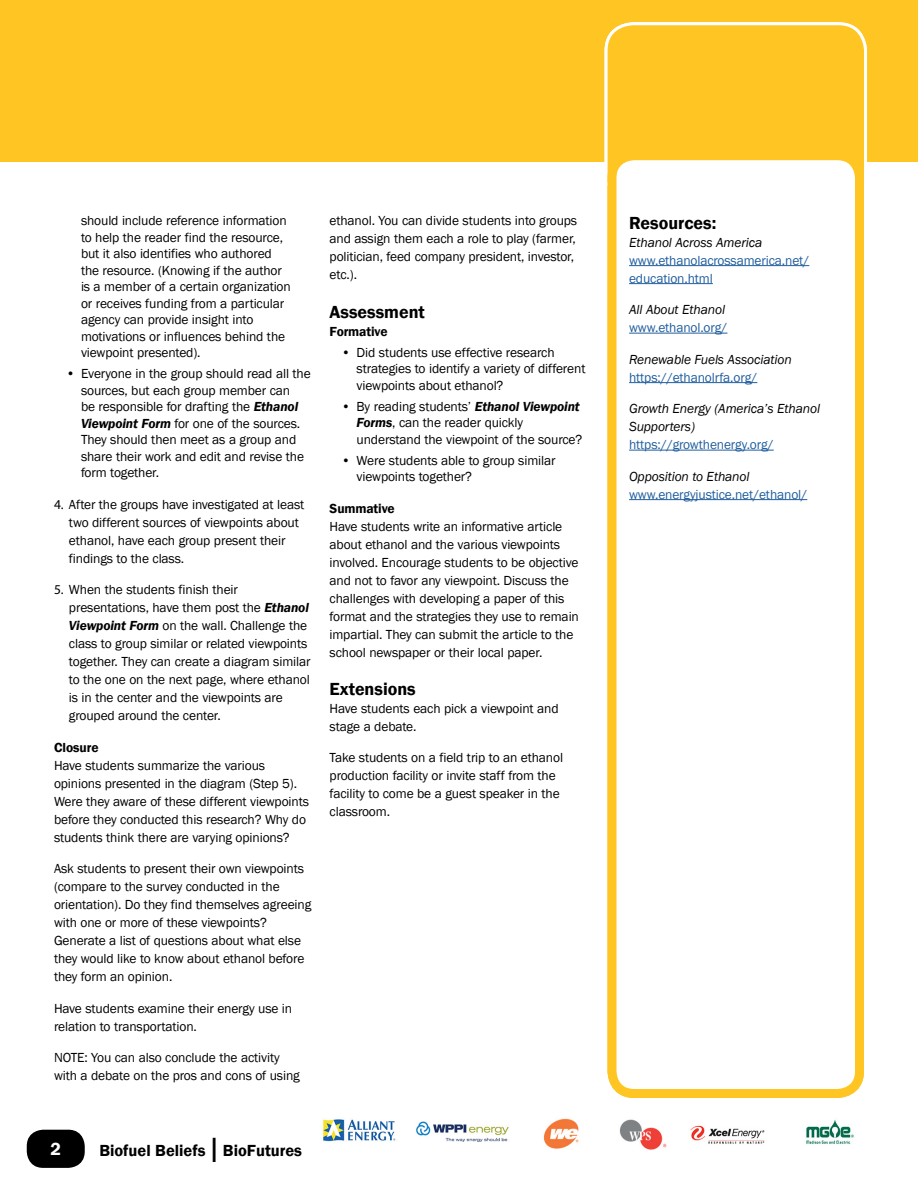
<style>
.page{position:relative;width:918px;height:1188px;background:#fff}
.page>*{position:absolute;margin:0;border:0;box-sizing:border-box;transform-origin:0 0}
.t1{font:600 18px "Franklin Gothic";color:#000}
.t2{font:600 18px "Franklin Gothic";color:#fff}
.t3{font:600 16.5px "Franklin Gothic";color:#000}
.t4{font:13.5px/18px "Franklin Gothic";letter-spacing:-.01em;color:#000}
.t5{font:13.5px/18px "Franklin Gothic";letter-spacing:-.01em;color:#215e9e}
.t6{font:italic 13.5px/18px "Franklin Gothic";letter-spacing:-.01em;color:#000}
.t7{font:600 13.5px "Franklin Gothic";letter-spacing:-.01em;color:#000}
.s1{font-weight:600;font-style:italic}
.s2{font-family:"Myriad Pro"}
.s3{font-weight:400;font-size:36px}
</style>
<div class="page">
<div style="left:27px;top:1130px;width:58px;height:38px;background:#000;border-radius:16px"></div>
<div style="left:0;top:0;width:918px;height:162px;background:#ffc523"></div>
<svg style="left:604px;top:22px;width:263px;height:165px"></svg>
<div style="left:612px;top:156px;width:248px;height:938px;background:#fff;border-radius:22px"></div>
<div style="left:608px;top:151px;width:256px;height:947px;border:9px solid #ffc523;border-radius:22px"></div>
<hr style="left:629px;top:265px;width:180px;height:1px;background:#215e9e">
<hr style="left:629px;top:283px;width:84px;height:1px;background:#215e9e">
<hr style="left:629px;top:333px;width:98px;height:1px;background:#215e9e">
<hr style="left:629px;top:382px;width:128px;height:1px;background:#215e9e">
<hr style="left:629px;top:450px;width:145px;height:1px;background:#215e9e">
<hr style="left:629px;top:499px;width:178px;height:1px;background:#215e9e">
<img style="left:323px;top:1118px;width:531px;height:31px">
<p class="t4" style="left:81px;top:213px;width:211px;line-height:16.5px">should include reference information to help the reader find the resource, but it also identifies who authored the resource. (Knowing if the author is a member of a certain organization or receives funding from a particular agency can provide insight into motivations or influences behind the viewpoint presented).</p>
<p class="t4" style="left:81px;top:366px;width:231px;line-height:16.5px;text-indent:-15px">• Everyone in the group should read all the sources, but each group member can<br>be responsible for drafting the <span class="s1">Ethanol Viewpoint Form</span> for one of the sources.<br>They should then meet as a group and share their work and edit and revise the form together.</p>
<p class="t4" style="left:69px;top:496px;width:237px;text-indent:-15px"><span class="s2">4.</span> After the groups have investigated at least two different sources of viewpoints about ethanol, have each group present their findings to the class.</p>
<p class="t4" style="left:69px;top:581px;width:243px;text-indent:-15px"><span class="s2">5.</span> When the students finish their presentations, have them post the <span class="s1">Ethanol Viewpoint Form</span> on the wall. Challenge the class to group similar or related viewpoints together. They can create a diagram similar to the one on the next page, where ethanol is in the center and the viewpoints are grouped around the center.</p>
<p class="t7" style="left:54px;top:739px;width:46px">Closure</p>
<p class="t4" style="left:54px;top:757px;width:256px">Have students summarize the various opinions presented in the diagram (Step 5).<br>Were they aware of these different viewpoints before they conducted this research? Why do students think there are varying opinions?</p>
<p class="t4" style="left:54px;top:860px;width:259px">Ask students to present their own viewpoints (compare to the survey conducted in the orientation). Do they find themselves agreeing with one or more of these viewpoints?<br>Generate a list of questions about what else they would like to know about ethanol before they form an opinion.</p>
<p class="t4" style="left:54px;top:1000px;width:240px">Have students examine their energy use in relation to transportation.</p>
<p class="t4" style="left:54px;top:1049px;width:247px">NOTE: You can also conclude the activity with a debate on the pros and cons of using</p>
<p class="t4" style="left:330px;top:212px;width:249px">ethanol. You can divide students into groups and assign them each a role to play (farmer, politician, feed company president, investor, etc.).</p>
<h1 class="t1" style="left:330px;top:301px;width:97px">Assessment</h1>
<p class="t7" style="left:330px;top:323px;width:59px">Formative</p>
<p class="t4" style="left:357px;top:344px;width:230px;line-height:16.5px;text-indent:-15px">• Did students use effective research strategies to identify a variety of different viewpoints about ethanol?</p>
<p class="t4" style="left:357px;top:398px;width:227px;line-height:16.5px;text-indent:-15px">• By reading students’ <span class="s1">Ethanol Viewpoint<br>Forms</span>, can the reader quickly understand the viewpoint of the source?</p>
<p class="t4" style="left:357px;top:452px;width:200px;line-height:16.5px;text-indent:-15px">• Were students able to group similar viewpoints together?</p>
<p class="t7" style="left:330px;top:500px;width:67px">Summative</p>
<p class="t4" style="left:330px;top:517px;width:251px">Have students write an informative article about ethanol and the various viewpoints involved. Encourage students to be objective and not to favor any viewpoint. Discuss the challenges with developing a paper of this format and the strategies they use to remain impartial. They can submit the article to the school newspaper or their local paper.</p>
<h1 class="t1" style="left:330px;top:678px;width:88px">Extensions</h1>
<p class="t4" style="left:330px;top:700px;width:231px">Have students each pick a viewpoint and stage a debate.</p>
<p class="t4" style="left:330px;top:749px;width:235px">Take students on a field trip to an ethanol production facility or invite staff from the facility to come be a guest speaker in the classroom.</p>
<h1 class="t2" style="left:50px;top:1138px;width:12px">2</h1>
<p class="t3" style="left:99px;top:1140px;width:204px">Biofuel Beliefs <span class="s3">l</span> BioFutures</p>
<h1 class="t1" style="left:629px;top:212px;width:89px">Resources:</h1>
<p class="t6" style="left:629px;top:233px;width:135px">Ethanol Across America</p>
<p class="t5" style="left:629px;top:251px;width:182px">www.ethanolacrossamerica.net/ education.html</p>
<p class="t6" style="left:629px;top:301px;width:98px">All About Ethanol</p>
<p class="t5" style="left:629px;top:319px;width:100px">www.ethanol.org/</p>
<p class="t6" style="left:629px;top:350px;width:164px">Renewable Fuels Association</p>
<p class="t5" style="left:629px;top:368px;width:130px">https://ethanolrfa.org/</p>
<p class="t6" style="left:629px;top:400px;width:193px">Growth Energy (America’s Ethanol<br>Supporters)</p>
<p class="t5" style="left:629px;top:436px;width:146px">https://growthenergy.org/</p>
<p class="t6" style="left:629px;top:467px;width:122px">Opposition to Ethanol</p>
<p class="t5" style="left:629px;top:485px;width:180px">www.energyjustice.net/ethanol/</p>
</div>
